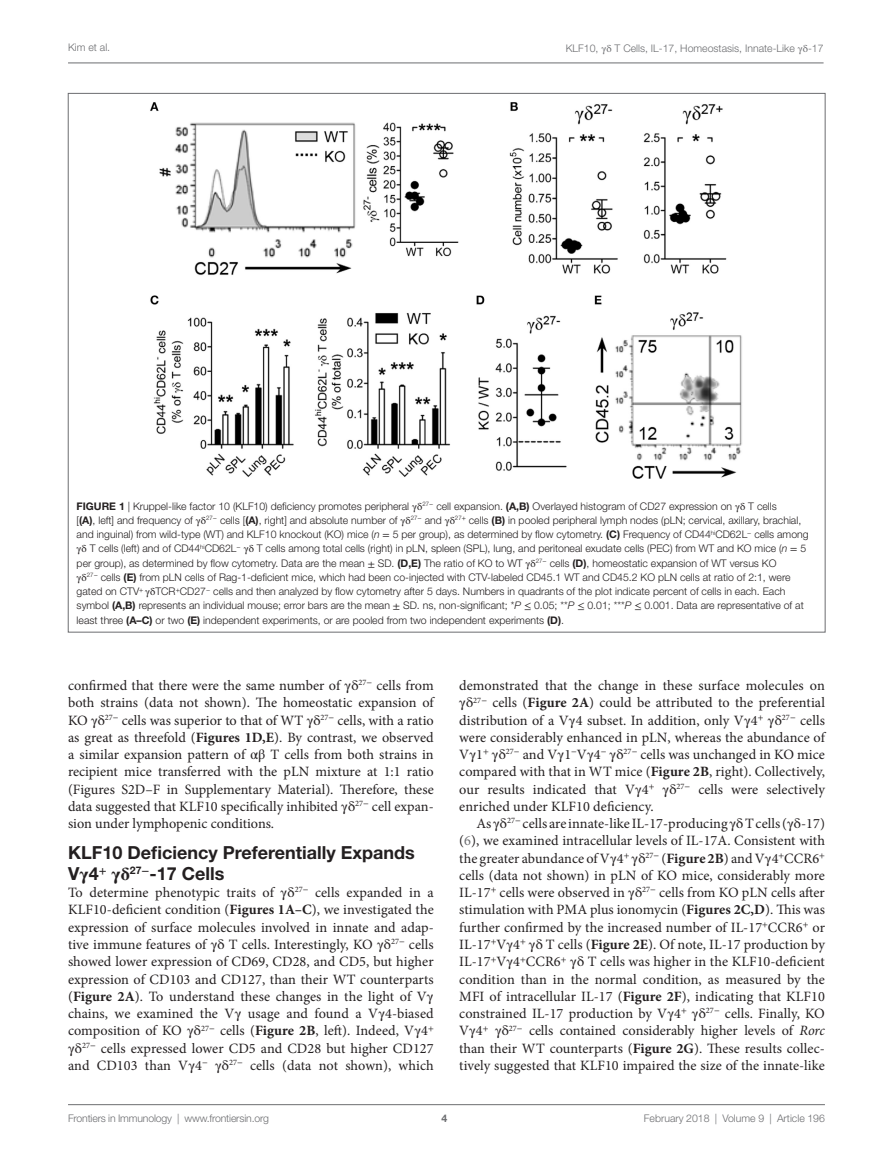
<style>
.page{position:relative;width:893px;height:1170px;background:#fff}
.page>*{position:absolute;margin:0;border:0;box-sizing:border-box;transform-origin:0 0}
.t1{font:700 18px/21px "Helvetica Neue LT Std";color:#231f20}
.t2{font:14.25px/17.2px "Minion Pro";color:#231f20;text-align:justify}
.t3{font:300 10.5px/14.2px "Helvetica Neue LT Std";color:#231f20}
.t4{font:300 10.5px "Helvetica Neue LT Std";color:#6c6d70}
.t5{font:700 10.5px "Helvetica Neue LT Std";color:#6c6d70}
.s1{font-family:"STIX General";font-weight:400}
.s2{font-weight:700}
.s3{font-style:italic}
.s4{font-family:"STIX General"}
.s5{color:#6c6d70}
</style>
<div class="page">
<img style="left:150px;top:102px;width:592px;height:377px">
<hr style="left:68px;top:63px;width:756px;height:1px;background:#6c6d70">
<hr style="left:68px;top:1104px;width:757px;height:1px;background:#6c6d70">
<p class="t4" style="left:68px;top:41px;width:44px">Kim et al.</p>
<p class="t4" style="left:566px;top:42px;width:259px">KLF10, <span class="s1">γδ</span> T Cells, IL-17, Homeostasis, Innate-Like <span class="s1">γδ</span>-17</p>
<p class="t3" style="left:77px;top:498px;width:733px"><span class="s2">Figure 1</span> | Kruppel-like factor 10 (KLF10) deficiency promotes peripheral <span class="s1">γδ</span><sup>27</sup><sup>−</sup> cell expansion. <span class="s2">(A,B)</span> Overlayed histogram of CD27 expression on <span class="s1">γδ</span> T cells<br>[<span class="s2">(A)</span>, left] and frequency of <span class="s1">γδ</span><sup>27</sup><sup>−</sup> cells [<span class="s2">(A)</span>, right] and absolute number of <span class="s1">γδ</span><sup>27</sup><sup>−</sup> and <span class="s1">γδ</span><sup>27</sup><sup>+</sup> cells <span class="s2">(B)</span> in pooled peripheral lymph nodes (pLN; cervical, axillary, brachial, and inguinal) from wild-type (WT) and KLF10 knockout (KO) mice (<span class="s3">n</span> <span class="s1">=</span> 5 per group), as determined by flow cytometry. <span class="s2">(C)</span> Frequency of CD44<sup>hi</sup>CD62L<sup>−</sup> cells among <span class="s1">γδ</span> T cells (left) and of CD44<sup>hi</sup>CD62L<sup>−</sup> <span class="s1">γδ</span> T cells among total cells (right) in pLN, spleen (SPL), lung, and peritoneal exudate cells (PEC) from WT and KO mice (<span class="s3">n</span> <span class="s1">=</span> 5 per group), as determined by flow cytometry. Data are the mean <span class="s1">±</span> SD. <span class="s2">(D,E)</span> The ratio of KO to WT <span class="s1">γδ</span><sup>27</sup><sup>−</sup> cells <span class="s2">(D)</span>, homeostatic expansion of WT versus KO<br><span class="s1">γδ</span><sup>27</sup><sup>−</sup> cells <span class="s2">(E)</span> from pLN cells of Rag-1-deficient mice, which had been co-injected with CTV-labeled CD45.1 WT and CD45.2 KO pLN cells at ratio of 2:1, were gated on CTV<sup>+</sup> <span class="s1">γδ</span>TCR<sup>+</sup>CD27<sup>−</sup> cells and then analyzed by flow cytometry after 5 days. Numbers in quadrants of the plot indicate percent of cells in each. Each symbol <span class="s2">(A,B)</span> represents an individual mouse; error bars are the mean <span class="s1">±</span> SD. ns, non-significant; *<span class="s3">P</span> <span class="s1">≤</span> 0.05; **<span class="s3">P</span> <span class="s1">≤</span> 0.01; ***<span class="s3">P</span> <span class="s1">≤</span> 0.001. Data are representative of at least three <span class="s2">(A–C)</span> or two <span class="s2">(E)</span> independent experiments, or are pooled from two independent experiments <span class="s2">(D)</span>.</p>
<p class="t2" style="left:68px;top:676px;width:367px">confirmed that there were the same number of <span class="s4">γδ</span><sup>27</sup><sup>−</sup> cells from both strains (data not shown). The homeostatic expansion of KO <span class="s4">γδ</span><sup>27</sup><sup>−</sup> cells was superior to that of WT <span class="s4">γδ</span><sup>27</sup><sup>−</sup> cells, with a ratio as great as threefold (<span class="s2">Figures 1D,E</span>). By contrast, we observed a similar expansion pattern of <span class="s4">αβ</span> T cells from both strains in recipient mice transferred with the pLN mixture at 1:1 ratio (Figures S2D–F in Supplementary Material). Therefore, these data suggested that KLF10 specifically inhibited <span class="s4">γδ</span><sup>27</sup><sup>−</sup> cell expan&shy;sion under lymphopenic conditions.</p>
<p class="t1" style="left:68px;top:841px;width:348px">KLF10 Deficiency Preferentially Expands<br>V<span class="s4">γ</span>4<sup>+</sup> <span class="s4">γδ</span><sup>27</sup><sup>−</sup>-17 Cells</p>
<p class="t2" style="left:68px;top:884px;width:367px">To determine phenotypic traits of <span class="s4">γδ</span><sup>27</sup><sup>−</sup> cells expanded in a KLF10-deficient condition (<span class="s2">Figures 1A–C</span>), we investigated the expression of surface molecules involved in innate and adap&shy;tive immune features of <span class="s4">γδ</span> T cells. Interestingly, KO <span class="s4">γδ</span><sup>27</sup><sup>−</sup> cells showed lower expression of CD69, CD28, and CD5, but higher expression of CD103 and CD127, than their WT counterparts (<span class="s2">Figure 2A</span>). To understand these changes in the light of V<span class="s4">γ </span>chains, we examined the V<span class="s4">γ</span> usage and found a V<span class="s4">γ</span>4-biased composition of KO <span class="s4">γδ</span><sup>27</sup><sup>−</sup> cells (<span class="s2">Figure 2B</span>, left). Indeed, V<span class="s4">γ</span>4<sup>+ </sup><span class="s4">γδ</span><sup>27</sup><sup>−</sup> cells expressed lower CD5 and CD28 but higher CD127 and CD103 than V<span class="s4">γ</span>4<sup>−</sup> <span class="s4">γδ</span><sup>27</sup><sup>−</sup> cells (data not shown), which</p>
<p class="t2" style="left:459px;top:677px;width:367px">demonstrated that the change in these surface molecules on <span class="s4">γδ</span><sup>27</sup><sup>−</sup> cells (<span class="s2">Figure 2A</span>) could be attributed to the preferential distribution of a V<span class="s4">γ</span>4 subset. In addition, only V<span class="s4">γ</span>4<sup>+</sup> <span class="s4">γδ</span><sup>27</sup><sup>−</sup> cells were considerably enhanced in pLN, whereas the abundance of V<span class="s4">γ</span>1<sup>+</sup> <span class="s4">γδ</span><sup>27</sup><sup>−</sup> and V<span class="s4">γ</span>1<sup>−</sup>V<span class="s4">γ</span>4<sup>−</sup> <span class="s4">γδ</span><sup>27</sup><sup>−</sup> cells was unchanged in KO mice compared with that in WT mice (<span class="s2">Figure 2B</span>, right). Collectively, our results indicated that V<span class="s4">γ</span>4<sup>+</sup> <span class="s4">γδ</span><sup>27</sup><sup>−</sup> cells were selectively enriched under KLF10 deficiency.</p>
<p class="t2" style="left:459px;top:815px;width:367px;text-indent:17px">As <span class="s4">γδ</span><sup>27</sup><sup>−</sup> cells are innate-like IL-17-producing <span class="s4">γδ</span> T cells (<span class="s4">γδ</span>-17) (<span class="s5">6</span>), we examined intracellular levels of IL-17A. Consistent with the greater abundance of V<span class="s4">γ</span>4<sup>+</sup> <span class="s4">γδ</span><sup>27</sup><sup>−</sup> (<span class="s2">Figure 2B</span>) and V<span class="s4">γ</span>4<sup>+</sup>CCR6<sup>+ </sup>cells (data not shown) in pLN of KO mice, considerably more IL-17<sup>+</sup> cells were observed in <span class="s4">γδ</span><sup>27</sup><sup>−</sup> cells from KO pLN cells after stimulation with PMA plus ionomycin (<span class="s2">Figures 2C,D</span>). This was further confirmed by the increased number of IL-17<sup>+</sup>CCR6<sup>+</sup> or IL-17<sup>+</sup>V<span class="s4">γ</span>4<sup>+</sup> <span class="s4">γδ</span> T cells (<span class="s2">Figure 2E</span>). Of note, IL-17 production by IL-17<sup>+</sup>V<span class="s4">γ</span>4<sup>+</sup>CCR6<sup>+</sup> <span class="s4">γδ</span> T cells was higher in the KLF10-deficient condition than in the normal condition, as measured by the MFI of intracellular IL-17 (<span class="s2">Figure 2F</span>), indicating that KLF10 constrained IL-17 production by V<span class="s4">γ</span>4<sup>+</sup> <span class="s4">γδ</span><sup>27</sup><sup>−</sup> cells. Finally, KO V<span class="s4">γ</span>4<sup>+</sup> <span class="s4">γδ</span><sup>27</sup><sup>−</sup> cells contained considerably higher levels of <span class="s3">Rorc </span>than their WT counterparts (<span class="s2">Figure 2G</span>). These results collec&shy;tively suggested that KLF10 impaired the size of the innate-like</p>
<p class="t4" style="left:68px;top:1111px;width:203px">Frontiers in Immunology | www.frontiersin.org</p>
<p class="t4" style="left:644px;top:1111px;width:183px">February 2018 | Volume 9 | Article 196</p>
<p class="t5" style="left:441px;top:1111px;width:7px">4</p>
</div>
